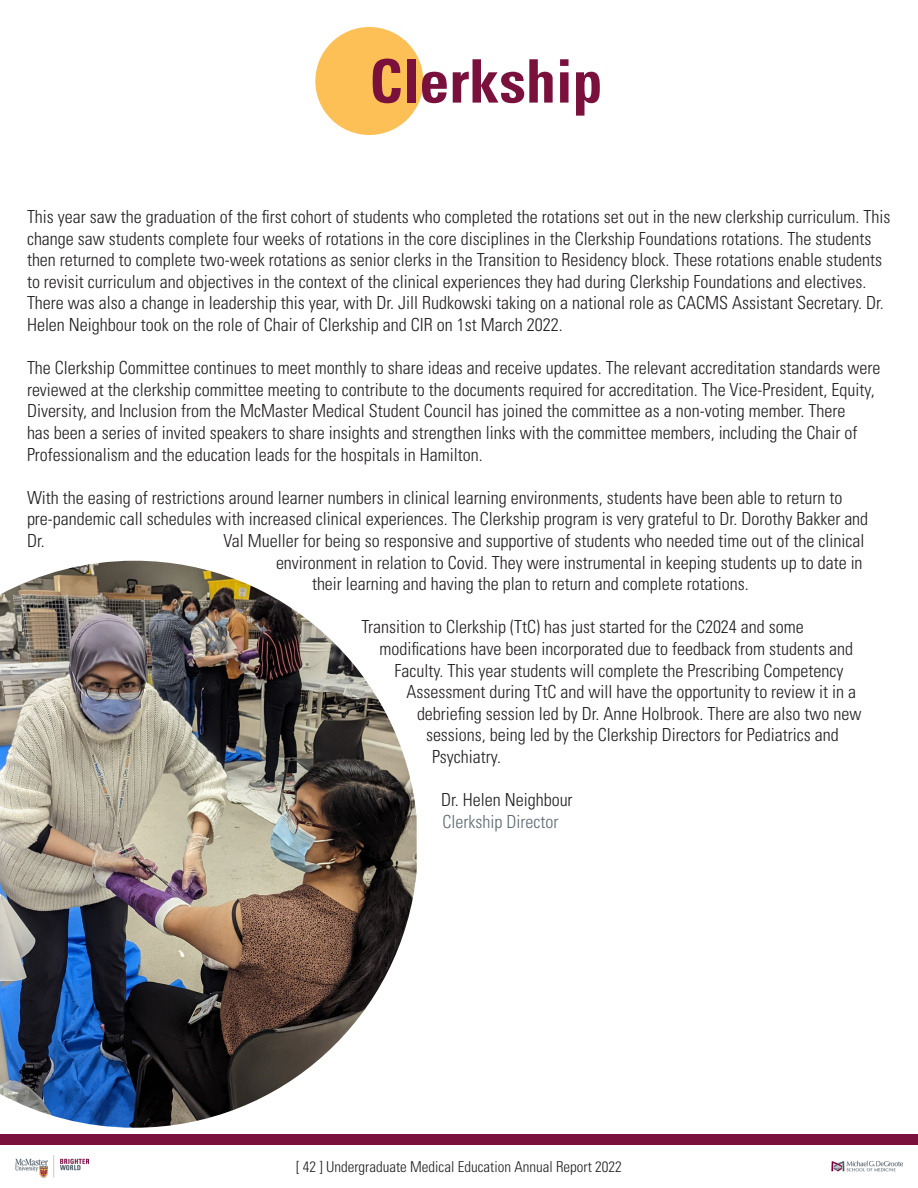
<style>
.page{position:relative;width:918px;height:1188px;background:#fff}
.page>*{position:absolute;margin:0;border:0;box-sizing:border-box;transform-origin:0 0}
.t1{font:700 condensed 60px "Univers LT Std";color:#7a113d}
.t2{font:300 condensed 18px/21.6px "Univers LT Std";color:#231f20}
.t3{font:300 condensed 18px "Univers LT Std";color:#5d6a71}
.t4{font:300 condensed 15px "Univers LT Std";color:#231f20}
</style>
<div class="page">
<div style="left:0;top:1134px;width:918px;height:11px;background:#7a113d"></div>
<img style="left:15px;top:1156px;width:73px;height:21px">
<img style="left:831px;top:1160px;width:72px;height:12px">
<div style="left:315px;top:27px;width:108px;height:108px;background:#fdc056;border-radius:50%"></div>
<img style="left:0;top:561px;width:417px;height:567px">
<p class="t1" style="left:369px;top:44px;width:235px">Clerkship</p>
<p class="t2" style="left:27px;top:206px;width:865px">This year saw the graduation of the first cohort of students who completed the rotations set out in the new clerkship curriculum. This change saw students complete four weeks of rotations in the core disciplines in the Clerkship Foundations rotations. The students then returned to complete two-week rotations as senior clerks in the Transition to Residency block. These rotations enable students to revisit curriculum and objectives in the context of the clinical experiences they had during Clerkship Foundations and electives.<br>There was also a change in leadership this year, with Dr. Jill Rudkowski taking on a national role as CACMS Assistant Secretary. Dr.<br>Helen Neighbour took on the role of Chair of Clerkship and CIR on 1st March 2022.</p>
<p class="t2" style="left:27px;top:357px;width:855px">The Clerkship Committee continues to meet monthly to share ideas and receive updates. The relevant accreditation standards were reviewed at the clerkship committee meeting to contribute to the documents required for accreditation. The Vice-President, Equity, Diversity, and Inclusion from the McMaster Medical Student Council has joined the committee as a non-voting member. There<br>has been a series of invited speakers to share insights and strengthen links with the committee members, including the Chair of Professionalism and the education leads for the hospitals in Hamilton.</p>
<p class="t2" style="left:27px;top:487px;width:843px">With the easing of restrictions around learner numbers in clinical learning environments, students have been able to return to pre-pandemic call schedules with increased clinical experiences. The Clerkship program is very grateful to Dr. Dorothy Bakker and<br>Dr.</p>
<p class="t2" style="left:224px;top:530px;width:642px">Val Mueller for being so responsive and supportive of students who needed time out of the clinical</p>
<p class="t2" style="left:276px;top:552px;width:588px">environment in relation to Covid. They were instrumental in keeping students up to date in</p>
<p class="t2" style="left:312px;top:573px;width:438px">their learning and having the plan to return and complete rotations.</p>
<p class="t2" style="left:362px;top:616px;width:444px">Transition to Clerkship (TtC) has just started for the C2024 and some</p>
<p class="t2" style="left:380px;top:638px;width:475px">modifications have been incorporated due to feedback from students and</p>
<p class="t2" style="left:394px;top:660px;width:450px">Faculty. This year students will complete the Prescribing Competency</p>
<p class="t2" style="left:406px;top:681px;width:451px">Assessment during TtC and will have the opportunity to review it in a</p>
<p class="t2" style="left:417px;top:703px;width:446px">debriefing session led by Dr. Anne Holbrook. There are also two new</p>
<p class="t2" style="left:426px;top:724px;width:414px">sessions, being led by the Clerkship Directors for Pediatrics and</p>
<p class="t2" style="left:432px;top:746px;width:71px">Psychiatry.</p>
<p class="t2" style="left:441px;top:789px;width:133px">Dr. Helen Neighbour</p>
<p class="t3" style="left:442px;top:811px;width:117px">Clerkship Director</p>
<p class="t4" style="left:296px;top:1158px;width:327px">[ 42 ] Undergraduate Medical Education Annual Report 2022</p>
</div>
